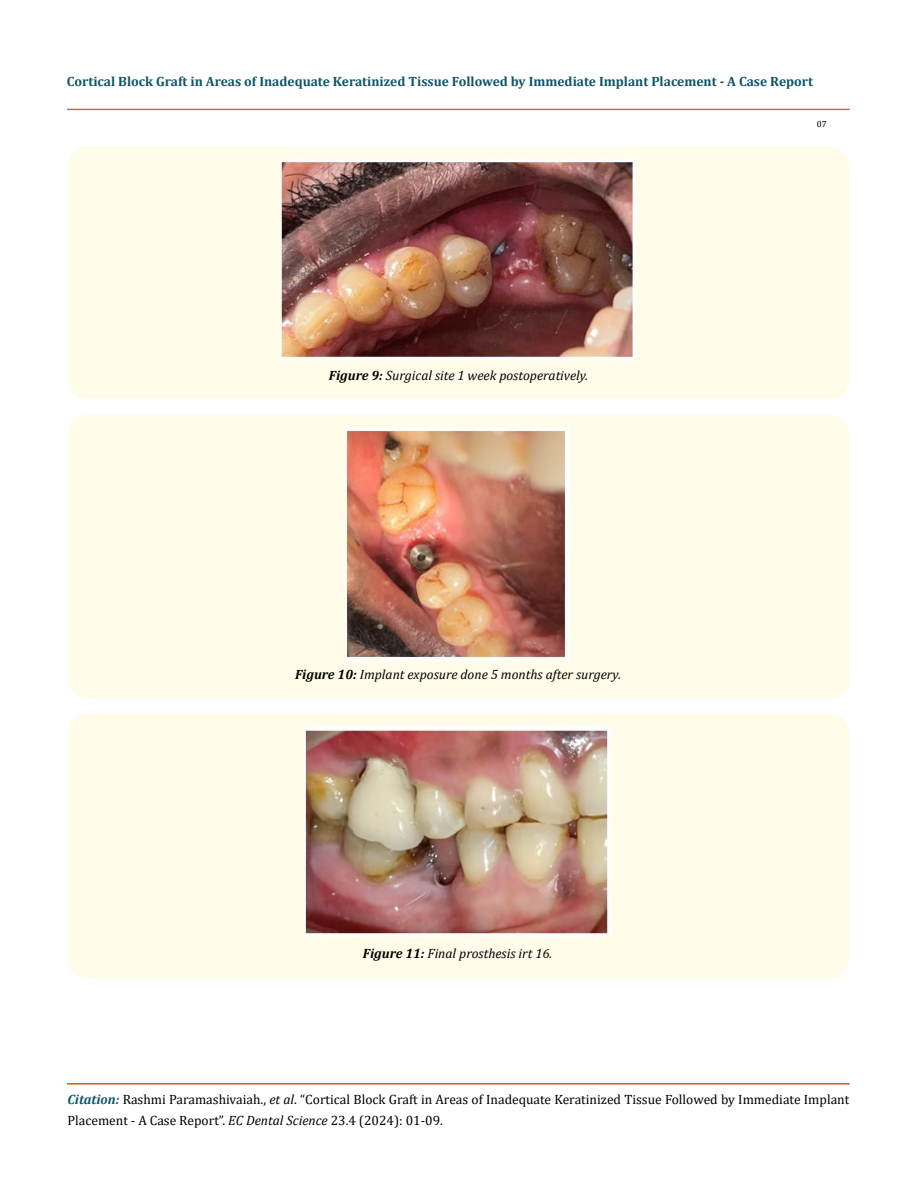
<style>
.page{position:relative;width:917px;height:1188px;background:#fff}
.page>*{position:absolute;margin:0;border:0;box-sizing:border-box;transform-origin:0 0}
.t1{font:13.5px/21px "Cambria";color:#000}
.t2{font:italic 13.5px "Cambria";color:#000}
.t3{font:700 13.5px "Cambria";color:#0e546a}
.t4{font:9px "Cambria";color:#000}
.s1{font-weight:700}
.s2{font-weight:700;font-style:italic;color:#0e546a}
.s3{font-style:italic}
</style>
<div class="page">
<div style="left:67px;top:109px;width:782px;height:1px;border:1px solid #e05d1a"></div>
<div style="left:67px;top:147px;width:782px;height:252px;background:#fffde9;border-radius:19px"></div>
<img style="left:282px;top:159px;width:352px;height:200px">
<div style="left:68px;top:415px;width:781px;height:284px;background:#fffde9;border-radius:19px"></div>
<img style="left:346px;top:427px;width:223px;height:233px">
<div style="left:67px;top:713px;width:781px;height:266px;background:#fffde9;border-radius:19px"></div>
<img style="left:305px;top:726px;width:305px;height:210px">
<p class="t3" style="left:67px;top:72px;width:747px">Cortical Block Graft in Areas of Inadequate Keratinized Tissue Followed by Immediate Implant Placement - A Case Report</p>
<p class="t2" style="left:329px;top:366px;width:260px"><span class="s1">Figure 9:</span> Surgical site 1 week postoperatively.</p>
<p class="t2" style="left:295px;top:665px;width:327px"><span class="s1">Figure 10:</span> Implant exposure done 5 months after surgery.</p>
<p class="t2" style="left:363px;top:944px;width:191px"><span class="s1">Figure 11:</span> Final prosthesis irt 16.</p>
<p class="t4" style="left:816px;top:118px;width:11px">07</p>
<p class="t1" style="left:68px;top:1089px;width:783px"><span class="s2">Citation:</span> Rashmi Paramashivaiah., <span class="s3">et al</span>. “Cortical Block Graft in Areas of Inadequate Keratinized Tissue Followed by Immediate Implant<br>Placement - A Case Report”. <span class="s3">EC Dental Science</span> 23.4 (2024): 01-09.</p>
</div>
